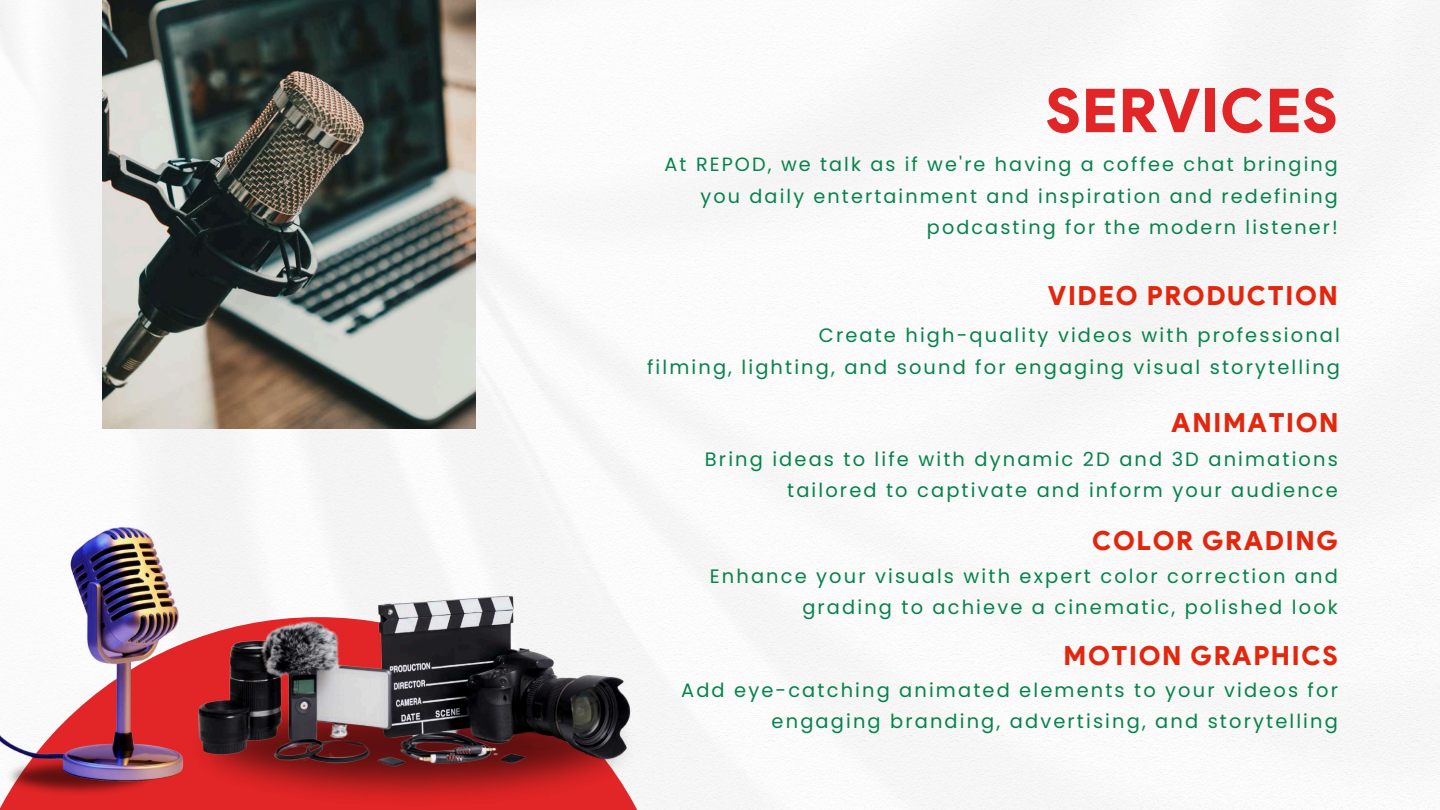
<style>
.page{position:relative;width:1440px;height:810px;background:#fff}
.page>*{position:absolute;margin:0;border:0;box-sizing:border-box;transform-origin:0 0}
.t1{font:900 60.6px "Product Sans";letter-spacing:.01em;color:#e22526}
.t2{font:900 26.3px "Product Sans";letter-spacing:.065em;color:#e3270e}
.t3{font:19.4px/31.5px "Poppins";letter-spacing:.11em;color:#05834b;text-align:right}
.t4{font:19.2px/31.5px "Poppins";letter-spacing:.11em;color:#05834b;text-align:right}
</style>
<div class="page">
<img style="left:0;top:0;width:1440px;height:810px">
<img style="left:103px;top:0;width:373px;height:428px">
<svg style="left:0;top:617px;width:678px;height:193px;fill:#f5f5f5"></svg>
<img style="left:4px;top:787px;width:149px;height:10px">
<img style="left:0;top:476px;width:219px;height:311px">
<div style="left:181px;top:682px;width:462px;height:128px;background:#e22526"></div>
<img style="left:181px;top:574px;width:460px;height:226px">
<h1 class="t1" style="left:1046px;top:74px;width:294px">SERVICES</h1>
<p class="t4" style="left:665px;top:149px;width:675px">At REPOD, we talk as if we're having a coffee chat bringing you daily entertainment and inspiration and redefining podcasting for the modern listener!</p>
<h2 class="t2" style="left:1048px;top:279px;width:292px">VIDEO PRODUCTION</h2>
<p class="t3" style="left:647px;top:320px;width:694px">Create high-quality videos with professional<br>filming, lighting, and sound for engaging visual storytelling</p>
<h2 class="t2" style="left:1171px;top:407px;width:169px">ANIMATION</h2>
<p class="t3" style="left:705px;top:443px;width:634px">Bring ideas to life with dynamic 2D and 3D animations tailored to captivate and inform your audience</p>
<h2 class="t2" style="left:1092px;top:524px;width:247px">COLOR GRADING</h2>
<p class="t3" style="left:710px;top:560px;width:630px">Enhance your visuals with expert color correction and grading to achieve a cinematic, polished look</p>
<h2 class="t2" style="left:1064px;top:639px;width:276px">MOTION GRAPHICS</h2>
<p class="t3" style="left:681px;top:674px;width:658px">Add eye-catching animated elements to your videos for engaging branding, advertising, and storytelling</p>
</div>
